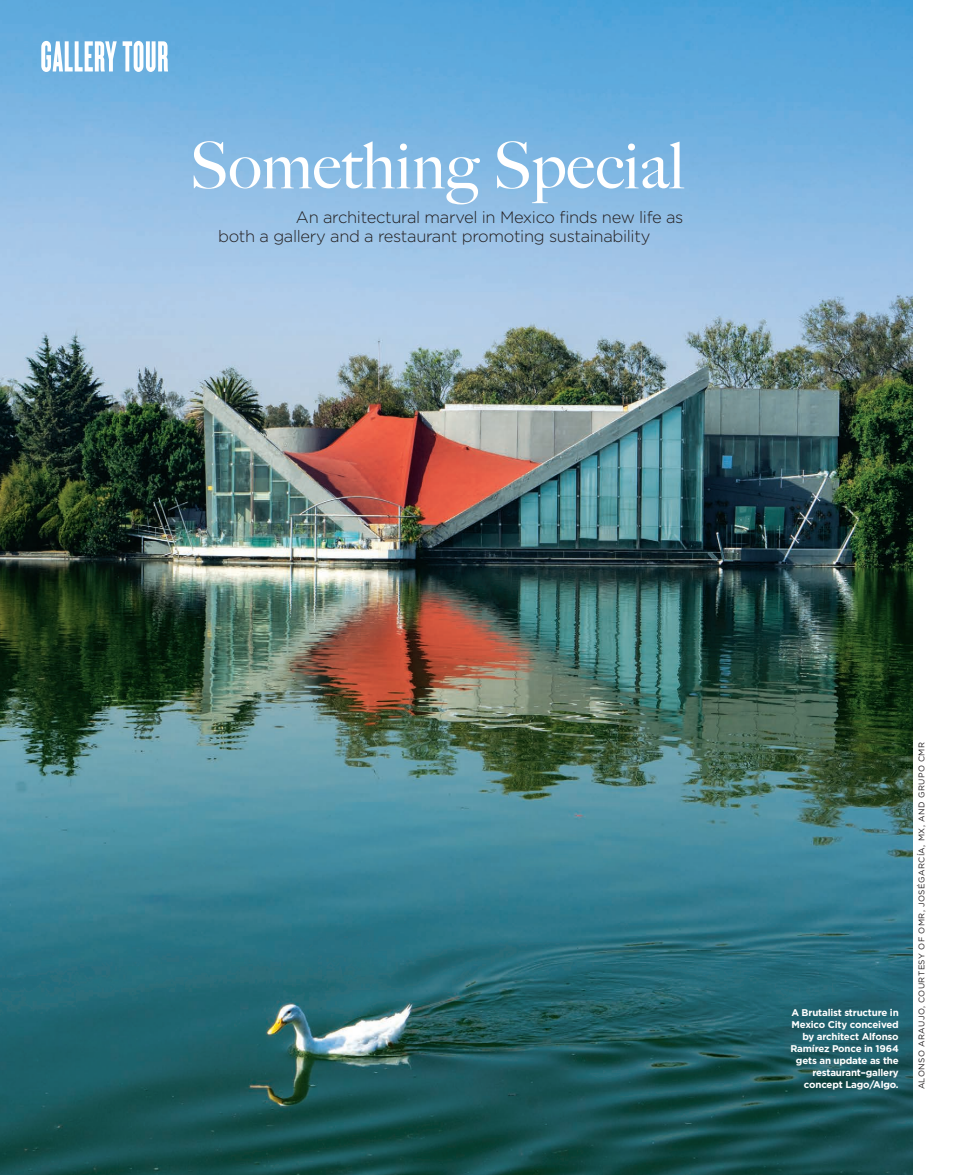
<style>
.page{position:relative;width:972px;height:1175px;background:#fff}
.page>*{position:absolute;margin:0;border:0;box-sizing:border-box;transform-origin:0 0}
.DISPLAY_HED{font:500 64.5px "Big Caslon";color:#fff}
.DISPLAY_DEK{font:300 16.5px/19.5px "Gotham";letter-spacing:-.02em;color:#231f20}
.t1{font:700 9.75px/12px "Gotham";letter-spacing:-.02em;color:#fff;text-align:right}
.PHOTO_CREDIT{font:8.25px "Gotham";letter-spacing:.05em;color:#231f20}
</style>
<div class="page">
<img style="left:0;top:0;width:912px;height:1174px">
<svg style="left:41px;top:41px;width:127px;height:31px"></svg>
<p class="DISPLAY_HED" style="left:190px;top:113px;width:497px">Something Special</p>
<p class="DISPLAY_DEK" style="left:218px;top:206px;width:467px;text-indent:78px">An architectural marvel in Mexico finds new life as both a gallery and a restaurant promoting sustainability</p>
<p class="t1" style="left:790px;top:1006px;width:110px">A Brutalist structure in<br>Mexico City conceived by architect Alfonso<br>Ramírez Ponce in 1964 gets an update as the restaurant–gallery concept Lago/Algo.</p>
<p class="PHOTO_CREDIT" style="left:916px;top:1089px;width:349px;rotate:-90deg">ALONSO ARAUJO, COURTESY OF OMR, JOSÉGARCÍA, MX, AND GRUPO CMR</p>
</div>
